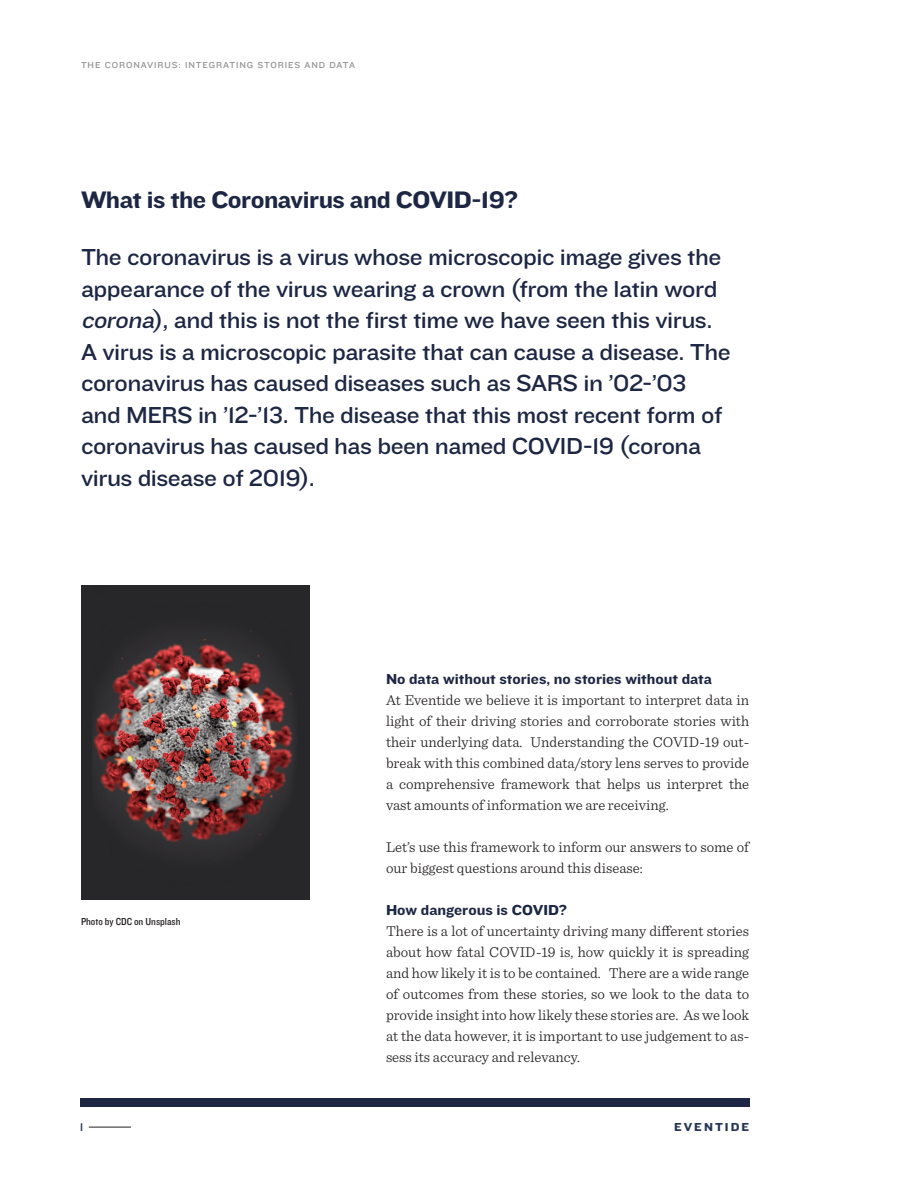
<style>
.page{position:relative;width:918px;height:1188px;background:#fff}
.page>*{position:absolute;margin:0;border:0;box-sizing:border-box;transform-origin:0 0}
.t1{font:24.75px "Knockout HTF52 Cruiserweight";letter-spacing:-.02em;color:#1d2743}
.t2{font:24px/31.5px "Knockout HTF32 Junior Cruiserwt";letter-spacing:-.02em;color:#1d2743}
.t3{font:300 15px/21px "Sentinel";color:#231f20;text-align:justify}
.t4{font:15px "Knockout HTF52 Cruiserweight";color:#1d2743}
.t5{font:12px "Knockout HTF52 Cruiserweight";letter-spacing:.17em;color:#233552}
.t6{font:12px "Knockout HTF32 Junior Cruiserwt";color:#233552}
.t7{font:10.5px "Knockout HTF30 Junior Welterwt";color:#231f20}
.t8{font:9px "Knockout HTF32 Junior Cruiserwt";letter-spacing:.1em;color:#939598}
.s1{font-style:italic}
</style>
<div class="page">
<div style="left:80px;top:1098px;width:669px;height:9px;background:#1d2743"></div>
<hr style="left:89px;top:1127px;width:42px;height:1px;background:#231f20">
<div style="left:81px;top:585px;width:229px;height:315px;background:#272729"></div>
<img style="left:93px;top:631px;width:201px;height:213px">
<p class="t8" style="left:81px;top:60px;width:276px">THE CORONAVIRUS: INTEGRATING STORIES AND DATA</p>
<p class="t1" style="left:81px;top:186px;width:438px">What is the Coronavirus and COVID-19?</p>
<p class="t2" style="left:81px;top:242px;width:651px">The coronavirus is a virus whose microscopic image gives the appearance of the virus wearing a crown (from the latin word <span class="s1">corona</span>), and this is not the first time we have seen this virus.<br>A virus is a microscopic parasite that can cause a disease. The coronavirus has caused diseases such as SARS in ’02-’03 and MERS in ’12-’13. The disease that this most recent form of coronavirus has caused has been named COVID-19 (corona virus disease of 2019).</p>
<p class="t7" style="left:81px;top:916px;width:101px">Photo by CDC on Unsplash</p>
<p class="t6" style="left:80px;top:1120px;width:5px">1</p>
<p class="t4" style="left:386px;top:671px;width:327px">No data without stories, no stories without data</p>
<p class="t3" style="left:386px;top:688px;width:365px">At Eventide we believe it is important to interpret data in light of their driving stories and corroborate stories with their underlying data. Understanding the COVID-19 out&shy;break with this combined data/story lens serves to provide a comprehensive framework that helps us interpret the vast amounts of information we are receiving.</p>
<p class="t3" style="left:386px;top:835px;width:365px">Let’s use this framework to inform our answers to some of our biggest questions around this disease:</p>
<p class="t4" style="left:386px;top:902px;width:183px">How dangerous is COVID?</p>
<p class="t3" style="left:386px;top:919px;width:365px">There is a lot of uncertainty driving many different stories about how fatal COVID-19 is, how quickly it is spreading and how likely it is to be contained. There are a wide range of outcomes from these stories, so we look to the data to provide insight into how likely these stories are. As we look at the data however, it is important to use judgement to as&shy;sess its accuracy and relevancy.</p>
<p class="t5" style="left:674px;top:1120px;width:77px">EVENTIDE</p>
</div>
